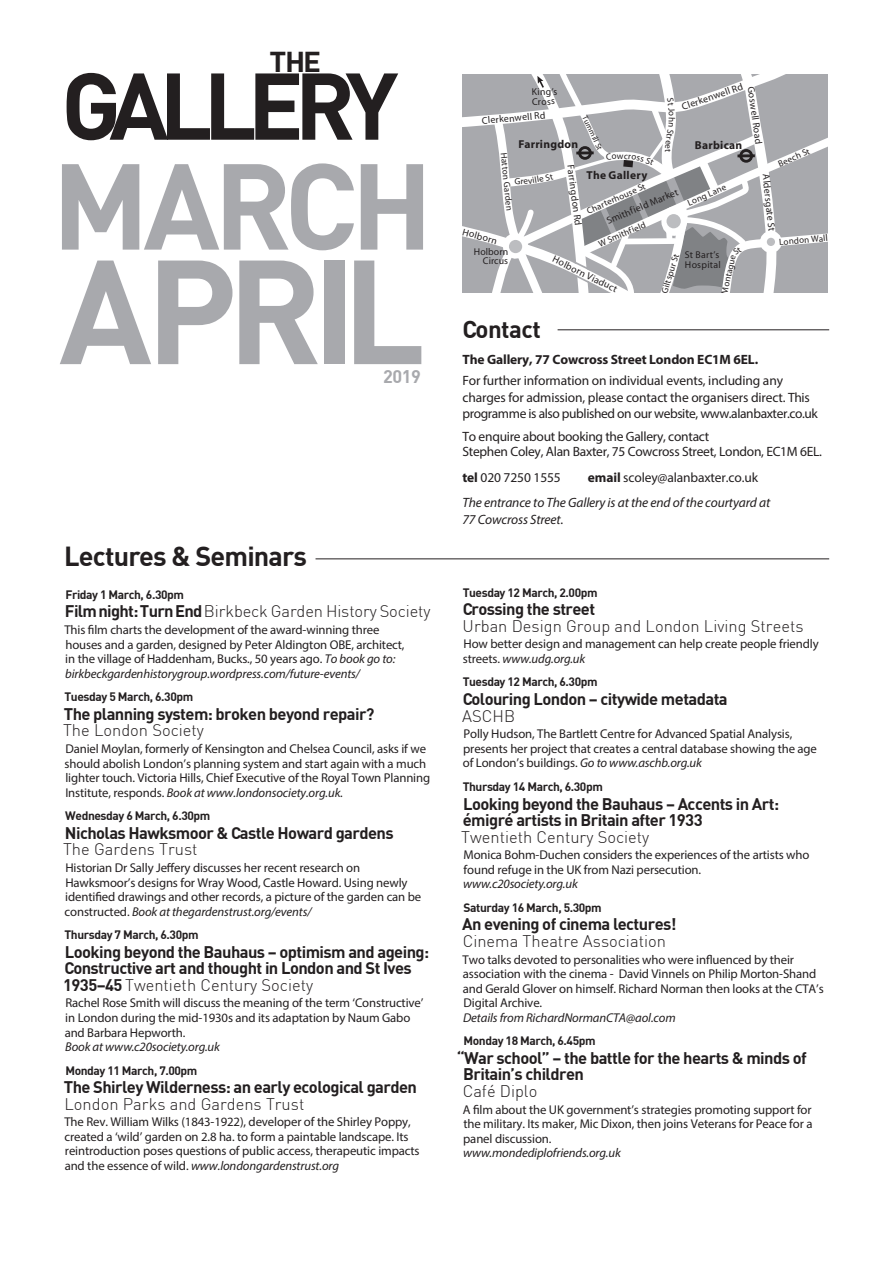
<style>
.page{position:relative;width:893px;height:1263px;background:#fff}
.page>*{position:absolute;margin:0;border:0;box-sizing:border-box;transform-origin:0 0}
.t1{font:700 145.5px "DIN";letter-spacing:-.07em;color:#a8a9ad}
.t2{font:700 120px "DIN";letter-spacing:-.05em;color:#a8a9ad}
.t3{font:700 93px "DIN";letter-spacing:-.1em;color:#231f20}
.t4{font:700 28.2px "DIN";color:#231f20;scale:1.05 1}
.t5{font:700 27px "DIN";letter-spacing:-.03em;color:#231f20}
.t6{font:700 24px "DIN";letter-spacing:-.02em;color:#231f20}
.t7{font:700 18px "DIN";color:#a8a9ad}
.event_title{font:700 16.5px/16.5px "DIN";letter-spacing:-.035em;color:#231f20}
.event_title-2{font:300 16.5px/16.5px "DIN";color:#231f20}
.event_body_text_3{font:13.5px/16.5px "Myriad Pro";letter-spacing:-.02em;color:#231f20}
.General_Info_Text{font:italic 13.5px/16.5px "Myriad Pro";letter-spacing:-.01em;color:#231f20}
.event_body_text_3-2{font:700 13.5px "Myriad Pro";letter-spacing:-.01em;color:#231f20}
.event_body_text_3-3{font:12.75px/14.5px "Myriad Pro";letter-spacing:-.01em;color:#231f20}
.event_date{font:700 12px "DIN";letter-spacing:-.035em;color:#231f20}
.t8{font:700 11.55px "Myriad";letter-spacing:.025em;color:#231f20}
.t9{font:9.9px/9.9px "Myriad";letter-spacing:.01em;color:#231f20}
.t10{font:9px "Myriad";color:#231f20}
.t11{font:7.95px "Myriad";color:#231f20}
.s1{font-weight:700}
.s2{font-style:italic}
.s3{font-weight:300}
.s4{font-size:9.9px}
</style>
<div class="page">
<hr style="left:316px;top:558px;width:513px;height:1px;background:#231f20">
<hr style="left:558px;top:329px;width:271px;height:1px;background:#231f20">
<svg style="left:462px;top:74px;width:366px;height:218px"></svg>
<p class="t4" style="left:270px;top:43px;width:51px">THE</p>
<p class="t3" style="left:61px;top:45px;width:339px">GALLERY</p>
<p class="t2" style="left:52px;top:128px;width:383px">MARCH</p>
<p class="t1" style="left:59px;top:216px;width:368px">APRIL</p>
<p class="t7" style="left:383px;top:365px;width:39px">2019</p>
<p class="t5" style="left:64px;top:538px;width:244px">Lectures &amp; Seminars</p>
<p class="event_date" style="left:65px;top:587px;width:120px">Friday 1 March, 6.30pm</p>
<p class="event_title-2" style="left:65px;top:603px;width:367px"><span class="s1">Film night: Turn End</span> Birkbeck Garden History Society</p>
<p class="event_body_text_3-3" style="left:64px;top:622px;width:342px">This film charts the development of the award-winning three houses and a garden, designed by Peter Aldington OBE, architect, in the village of Haddenham, Bucks., 50 years ago. <span class="s2">To book go to: birkbeckgardenhistorygroup.wordpress.com/future-events/</span></p>
<p class="event_date" style="left:65px;top:689px;width:130px">Tuesday 5 March, 6.30pm</p>
<p class="event_title" style="left:63px;top:705px;width:313px">The planning system: broken beyond repair?<br><span class="s3">The London Society</span></p>
<p class="event_body_text_3-3" style="left:65px;top:741px;width:367px">Daniel Moylan, formerly of Kensington and Chelsea Council, asks if we should abolish London’s planning system and start again with a much lighter touch. Victoria Hills, Chief Executive of the Royal Town Planning Institute, responds. <span class="s2">Book at www.londonsociety.org.uk.</span></p>
<p class="event_date" style="left:65px;top:808px;width:147px">Wednesday 6 March, 6.30pm</p>
<p class="event_title" style="left:63px;top:824px;width:332px">Nicholas Hawksmoor &amp; Castle Howard gardens<br><span class="s3">The Gardens Trust</span></p>
<p class="event_body_text_3-3" style="left:65px;top:860px;width:358px">Historian Dr Sally Jeffery discusses her recent research on Hawksmoor’s designs for Wray Wood, Castle Howard. Using newly identified drawings and other records, a picture of the garden can be constructed. <span class="s2">Book at thegardenstrust.org/events/</span></p>
<p class="event_date" style="left:65px;top:927px;width:136px">Thursday 7 March, 6.30pm</p>
<p class="event_title" style="left:63px;top:943px;width:368px">Looking beyond the Bauhaus – optimism and ageing:<br>Constructive art and thought in London and St Ives<br>1935–45 <span class="s3">Twentieth Century Society</span></p>
<p class="event_body_text_3-3" style="left:65px;top:996px;width:360px">Rachel Rose Smith will discuss the meaning of the term ‘Constructive’ in London during the mid-1930s and its adaptation by Naum Gabo and Barbara Hepworth.<br><span class="s2">Book at www.c20society.org.uk</span></p>
<p class="event_date" style="left:65px;top:1062px;width:134px">Monday 11 March, 7.00pm</p>
<p class="event_title" style="left:64px;top:1078px;width:355px">The Shirley Wilderness: an early ecological garden<br><span class="s3">London Parks and Gardens Trust</span></p>
<p class="event_body_text_3-3" style="left:64px;top:1114px;width:357px">The Rev. William Wilks (1843-1922), developer of the Shirley Poppy, created a ‘wild’ garden on 2.8 ha. to form a paintable landscape. Its reintroduction poses questions of public access, therapeutic impacts and the essence of wild. <span class="s2">www.londongardenstrust.org</span></p>
<p class="t9" style="left:681px;top:103px;width:65px;rotate:-19deg">Clerkenwell Rd</p>
<p class="t9" style="left:755px;top:86px;width:60px;rotate:82deg">Goswell Road</p>
<p class="t9" style="left:532px;top:87px;width:27px;rotate:-1deg">King’s<br>Cross</p>
<p class="t9" style="left:482px;top:116px;width:65px;rotate:-5deg">Clerkenwell Rd</p>
<p class="t11" style="left:588px;top:115px;width:38px;rotate:64deg">Turnmill St</p>
<p class="t8" style="left:518px;top:138px;width:61px">Farringdon</p>
<p class="t8" style="left:695px;top:139px;width:49px">Barbican</p>
<p class="t10" style="left:777px;top:160px;width:35px;rotate:-23deg">Beech St</p>
<p class="t10" style="left:673px;top:149px;width:5px;rotate:90deg">t</p>
<p class="t10" style="left:508px;top:152px;width:60px;rotate:84deg">Hatton Garden</p>
<p class="t10" style="left:617px;top:151px;width:8px">w</p>
<p class="t9" style="left:575px;top:164px;width:63px;rotate:83deg">Farringdon Rd</p>
<p class="t8" style="left:586px;top:169px;width:62px">The Gallery</p>
<p class="t9" style="left:770px;top:174px;width:59px;rotate:84deg">Aldersgate St</p>
<p class="t10" style="left:585px;top:207px;width:65px;rotate:-24deg">Charterhouse St</p>
<p class="t10" style="left:686px;top:199px;width:42px;rotate:-23deg">Long Lane</p>
<p class="t9" style="left:605px;top:217px;width:78px;rotate:-23deg">Smithfield Market</p>
<p class="t10" style="left:597px;top:240px;width:52px;rotate:-23deg">W Smithfield</p>
<p class="t9" style="left:442px;top:221px;width:60px;rotate:16deg">High Holborn</p>
<p class="t9" style="left:474px;top:247px;width:36px;text-align:right">Holborn<br>Circus</p>
<p class="t10" style="left:779px;top:238px;width:50px;rotate:-5deg">London Wal<span class="s4">l</span></p>
<p class="t9" style="left:685px;top:251px;width:37px">St Bart’s<br>Hospital</p>
<p class="t10" style="left:660px;top:292px;width:43px;rotate:-73deg">Giltspur St</p>
<p class="t10" style="left:720px;top:293px;width:42px;rotate:-77deg">Montague</p>
<p class="t9" style="left:555px;top:254px;width:72px;rotate:26deg">Holborn Viaduct</p>
<p class="t6" style="left:462px;top:313px;width:80px">Contact</p>
<p class="event_body_text_3-2" style="left:462px;top:351px;width:297px">The Gallery, 77 Cowcross Street London EC1M 6EL.</p>
<p class="event_body_text_3" style="left:462px;top:372px;width:357px">For further information on individual events, including any charges for admission, please contact the organisers direct. This programme is also published on our website, www.alanbaxter.co.uk</p>
<p class="event_body_text_3" style="left:462px;top:429px;width:361px;line-height:14.5px">To enquire about booking the Gallery, contact<br>Stephen Coley, Alan Baxter, 75 Cowcross Street, London, EC1M 6EL.</p>
<p class="event_body_text_3" style="left:462px;top:469px;width:100px"><span class="s1">tel</span> 020 7250 1555</p>
<p class="event_body_text_3" style="left:588px;top:469px;width:172px"><span class="s1">email</span> scoley@alanbaxter.co.uk</p>
<p class="General_Info_Text" style="left:462px;top:494px;width:309px">The entrance to The Gallery is at the end of the courtyard at<br>77 Cowcross Street.</p>
<p class="event_date" style="left:463px;top:584px;width:136px">Tuesday 12 March, 2.00pm</p>
<p class="event_title-2" style="left:463px;top:601px;width:342px"><span class="s1">Crossing the street<br></span>Urban Design Group and London Living Streets</p>
<p class="event_body_text_3-3" style="left:463px;top:637px;width:357px">How better design and management can help create people friendly streets. <span class="s2">www.udg.org.uk</span></p>
<p class="event_date" style="left:463px;top:674px;width:136px">Tuesday 12 March, 6.30pm</p>
<p class="event_title" style="left:462px;top:690px;width:267px">Colouring London – citywide metadata<br><span class="s3">ASCHB</span></p>
<p class="event_body_text_3-3" style="left:463px;top:726px;width:356px">Polly Hudson, The Bartlett Centre for Advanced Spatial Analysis, presents her project that creates a central database showing the age of London’s buildings. <span class="s2">Go to www.aschb.org.uk</span></p>
<p class="event_date" style="left:463px;top:779px;width:142px">Thursday 14 March, 6.30pm</p>
<p class="event_title" style="left:461px;top:794px;width:319px">Looking beyond the Bauhaus – Accents in Art: émigré artists in Britain after 1933<br><span class="s3">Twentieth Century Society</span></p>
<p class="event_body_text_3-3" style="left:463px;top:847px;width:348px">Monica Bohm-Duchen considers the experiences of the artists who found refuge in the UK from Nazi persecution. <span class="s2">www.c20society.org.uk</span></p>
<p class="event_date" style="left:464px;top:899px;width:140px">Saturday 16 March, 5.30pm</p>
<p class="event_title" style="left:462px;top:915px;width:216px">An evening of cinema lectures!<br><span class="s3">Cinema Theatre Association</span></p>
<p class="event_body_text_3-3" style="left:463px;top:952px;width:363px">Two talks devoted to personalities who were influenced by their association with the cinema - David Vinnels on Philip Morton-Shand and Gerald Glover on himself. Richard Norman then looks at the CTA’s Digital Archive.<br><span class="s2">Details from RichardNormanCTA@aol.com</span></p>
<p class="event_date" style="left:464px;top:1033px;width:134px">Monday 18 March, 6.45pm</p>
<p class="event_title" style="left:463px;top:1049px;width:346px;text-indent:-6px">“War school” – the battle for the hearts &amp; minds of<br>Britain’s children<br><span class="s3">Café Diplo</span></p>
<p class="event_body_text_3-3" style="left:463px;top:1102px;width:351px">A film about the UK government’s strategies promoting support for the military. Its maker, Mic Dixon, then joins Veterans for Peace for a panel discussion.<br><span class="s2">www.mondediplofriends.org.uk</span></p>
</div>
